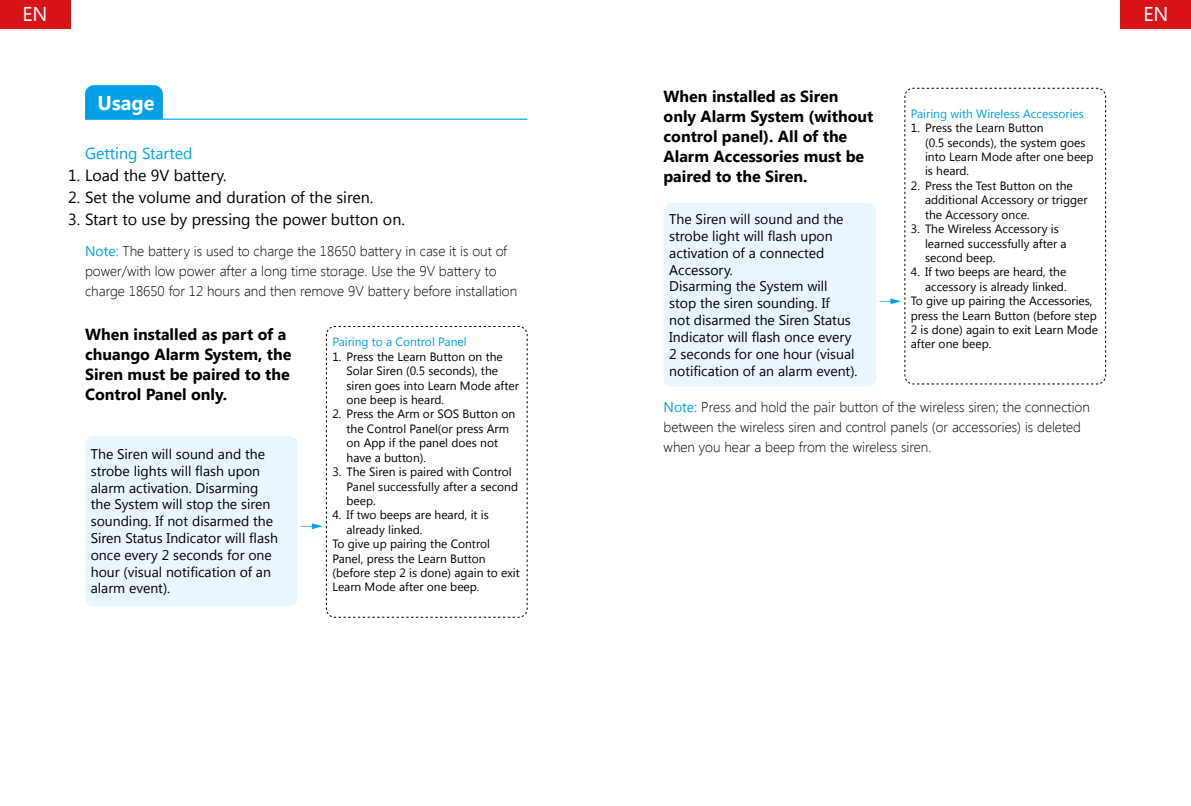
<style>
.page{position:relative;width:1191px;height:806px;background:#fff}
.page>*{position:absolute;margin:0;border:0;box-sizing:border-box;transform-origin:0 0}
.t1{font:700 20px "Segoe UI";color:#fff}
.t2{font:20px "Segoe UI";color:#fff}
.t3{font:700 16px/20px "Segoe UI";color:#000}
.t4{font:16px "Segoe UI";color:#000}
.t5{font:16px "Segoe UI";color:#00a0e9}
.t6{font:14px/16.8px "Segoe UI";color:#000}
.t7{font:300 14px/20px "Segoe UI";color:#000}
.t8{font:12px/14.4px "Segoe UI";color:#000}
.t9{font:12px "Segoe UI";color:#00a0e9}
.s1{font-weight:400;color:#00a0e9}
</style>
<div class="page">
<div style="left:1121px;top:0;width:70px;height:28px;background:#d81318"></div>
<div style="left:0;top:0;width:70px;height:28px;background:#d81318"></div>
<div style="left:85px;top:85px;width:78px;height:33px;background:#00a0e9"></div>
<hr style="left:85px;top:118px;width:442px;height:2px;background:#00a0e9">
<div style="left:85px;top:436px;width:213px;height:170px;background:#eaf6fd;border-radius:9px"></div>
<svg style="left:301px;top:326px;width:227px;height:291px"></svg>
<div style="left:663px;top:203px;width:213px;height:183px;background:#eaf6fd;border-radius:9px"></div>
<svg style="left:879px;top:88px;width:227px;height:296px"></svg>
<h1 class="t2" style="left:22px;top:0;width:27px">EN</h1>
<h1 class="t2" style="left:1143px;top:0;width:27px">EN</h1>
<h1 class="t1" style="left:98px;top:88px;width:59px">Usage</h1>
<h2 class="t5" style="left:85px;top:142px;width:109px">Getting Started</h2>
<h2 class="t4" style="left:68px;top:164px;width:160px">1. Load the 9V battery.</h2>
<h2 class="t4" style="left:68px;top:186px;width:307px">2. Set the volume and duration of the siren.</h2>
<h2 class="t4" style="left:68px;top:208px;width:338px">3. Start to use by pressing the power button on.</h2>
<p class="t7" style="left:85px;top:241px;width:434px"><span class="s1">Note:</span> The battery is used to charge the 18650 battery in case it is out of power/with low power after a long time storage. Use the 9V battery to charge 18650 for 12 hours and then remove 9V battery before installation</p>
<h2 class="t3" style="left:85px;top:323px;width:208px">When installed as part of a chuango Alarm System, the<br>Siren must be paired to the<br>Control Panel only.</h2>
<p class="t9" style="left:332px;top:333px;width:136px">Pairing to a Control Panel</p>
<p class="t8" style="left:346px;top:348px;width:174px;text-indent:-14px">1. Press the Learn Button on the<br>Solar Siren (0.5 seconds), the siren goes into Learn Mode after one beep is heard.</p>
<p class="t8" style="left:346px;top:406px;width:170px;text-indent:-14px">2. Press the Arm or SOS Button on the Control Panel(or press Arm on App if the panel does not have a button).</p>
<p class="t8" style="left:346px;top:464px;width:173px;text-indent:-14px">3. The Siren is paired with Control<br>Panel successfully after a second beep.</p>
<p class="t8" style="left:332px;top:507px;width:158px">4. If two beeps are heard, it is</p>
<p class="t8" style="left:346px;top:521px;width:77px">already linked.</p>
<p class="t8" style="left:332px;top:536px;width:159px">To give up pairing the Control</p>
<p class="t8" style="left:332px;top:550px;width:155px">Panel, press the Learn Button</p>
<p class="t8" style="left:332px;top:564px;width:189px">(before step 2 is done) again to exit</p>
<p class="t8" style="left:332px;top:579px;width:149px">Learn Mode after one beep.</p>
<p class="t6" style="left:91px;top:444px;width:189px">The Siren will sound and the strobe lights will flash upon alarm activation. Disarming the System will stop the siren sounding. If not disarmed the<br>Siren Status Indicator will flash once every 2 seconds for one hour (visual notification of an alarm event).</p>
<h2 class="t3" style="left:663px;top:85px;width:211px">When installed as Siren only Alarm System (without control panel). All of the<br>Alarm Accessories must be paired to the Siren.</h2>
<p class="t9" style="left:911px;top:105px;width:175px">Pairing with Wireless Accessories</p>
<p class="t8" style="left:925px;top:120px;width:170px;text-indent:-14px">1. Press the Learn Button<br>(0.5 seconds), the system goes into Learn Mode after one beep is heard.</p>
<p class="t8" style="left:925px;top:178px;width:164px;text-indent:-14px">2. Press the Test Button on the additional Accessory or trigger the Accessory once.</p>
<p class="t8" style="left:925px;top:221px;width:143px;text-indent:-14px">3. The Wireless Accessory is learned successfully after a second beep.</p>
<p class="t8" style="left:911px;top:264px;width:157px">4. If two beeps are heard, the</p>
<p class="t8" style="left:925px;top:278px;width:143px">accessory is already linked.</p>
<p class="t8" style="left:911px;top:293px;width:183px">To give up pairing the Accessories,</p>
<p class="t8" style="left:911px;top:307px;width:188px">press the Learn Button (before step</p>
<p class="t8" style="left:911px;top:322px;width:189px">2 is done) again to exit Learn Mode</p>
<p class="t8" style="left:911px;top:336px;width:82px">after one beep.</p>
<p class="t6" style="left:669px;top:210px;width:190px">The Siren will sound and the strobe light will flash upon activation of a connected<br>Accessory.<br>Disarming the System will stop the siren sounding. If<br>not disarmed the Siren Status<br>Indicator will flash once every<br>2 seconds for one hour (visual notification of an alarm event).</p>
<p class="t7" style="left:663px;top:396px;width:428px"><span class="s1">Note:</span> Press and hold the pair button of the wireless siren; the connection between the wireless siren and control panels (or accessories) is deleted when you hear a beep from the wireless siren.</p>
</div>
